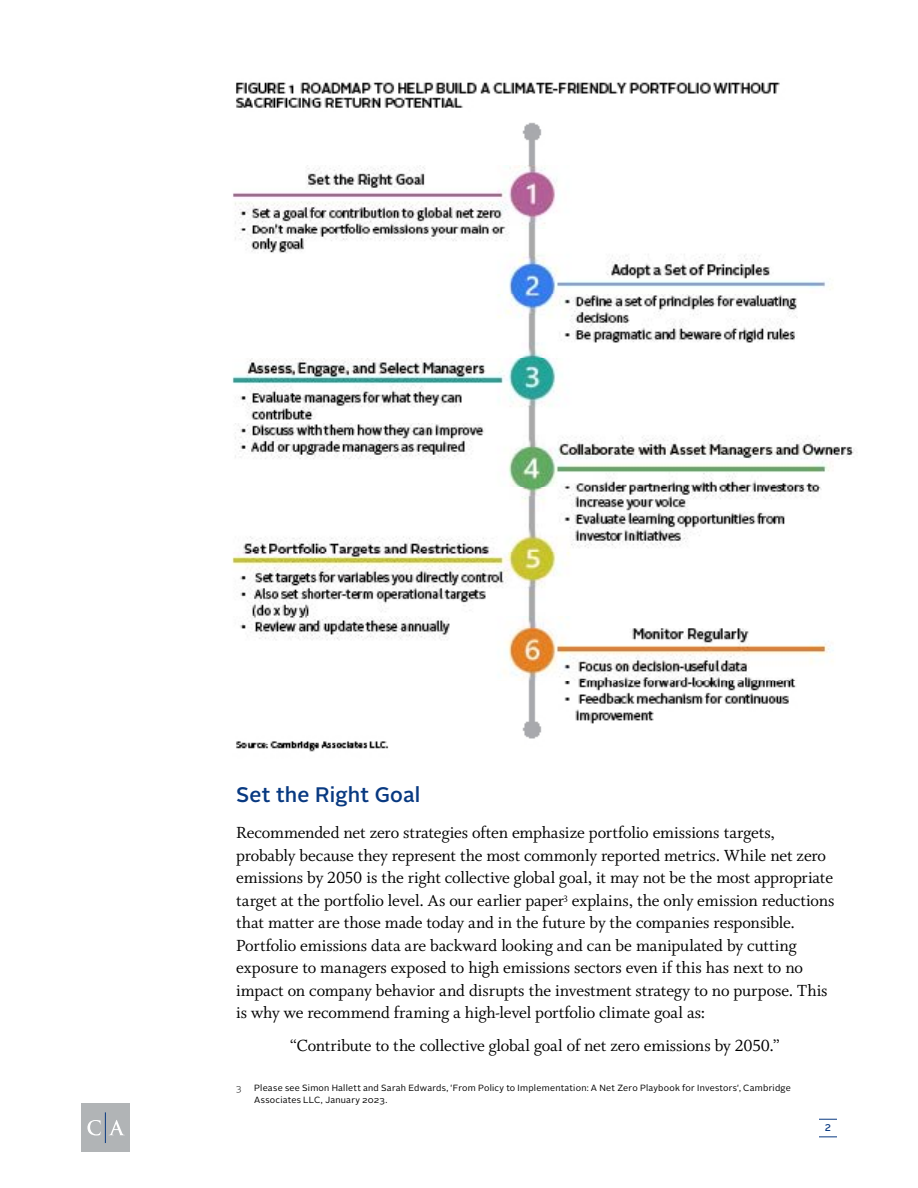
<style>
.page{position:relative;width:918px;height:1188px;background:#fff}
.page>*{position:absolute;margin:0;border:0;box-sizing:border-box;transform-origin:0 0}
.t1{font:500 21px "Alright Sans";letter-spacing:.005em;color:#083981}
.t2{font:18px/22.5px "Whitman";letter-spacing:-.01em;color:#000}
.t3{font:500 9.75px "Alright Sans";color:#083981}
.t4{font:9px/12px "Alright Sans";letter-spacing:.025em;color:#000}
.t5{font:300 9px "Alright Sans";color:#000}
</style>
<div class="page">
<img style="left:231px;top:82px;width:626px;height:670px">
<div style="left:81px;top:1103px;width:49px;height:49px;background:#b1b4b6"></div>
<svg style="left:87px;top:1120px;width:14px;height:16px"></svg>
<svg style="left:109px;top:1120px;width:15px;height:15px"></svg>
<hr style="left:105px;top:1112px;width:1px;height:31px;background:#083981">
<svg style="left:819px;top:1119px;width:18px;height:1px"></svg>
<svg style="left:819px;top:1137px;width:18px;height:1px"></svg>
<p class="t1" style="left:236px;top:780px;width:186px">Set the Right Goal</p>
<p class="t2" style="left:236px;top:822px;width:600px">Recommended net zero strategies often emphasize portfolio emissions targets, probably because they represent the most commonly reported metrics. While net zero emissions by 2050 is the right collective global goal, it may not be the most appropriate target at the portfolio level. As our earlier paper<sup>3</sup> explains, the only emission reductions that matter are those made today and in the future by the companies responsible.<br>Portfolio emissions data are backward looking and can be manipulated by cutting exposure to managers exposed to high emissions sectors even if this has next to no impact on company behavior and disrupts the investment strategy to no purpose. This is why we recommend framing a high-level portfolio climate goal as:</p>
<p class="t2" style="left:290px;top:1035px;width:491px">“Contribute to the collective global goal of net zero emissions by 2050.”</p>
<p class="t5" style="left:236px;top:1082px;width:7px">3</p>
<p class="t4" style="left:254px;top:1082px;width:538px">Please see Simon Hallett and Sarah Edwards, 'From Policy to Implementation: A Net Zero Playbook for Investors', Cambridge<br>Associates LLC, January 2023.</p>
<p class="t3" style="left:825px;top:1121px;width:8px">2</p>
</div>
